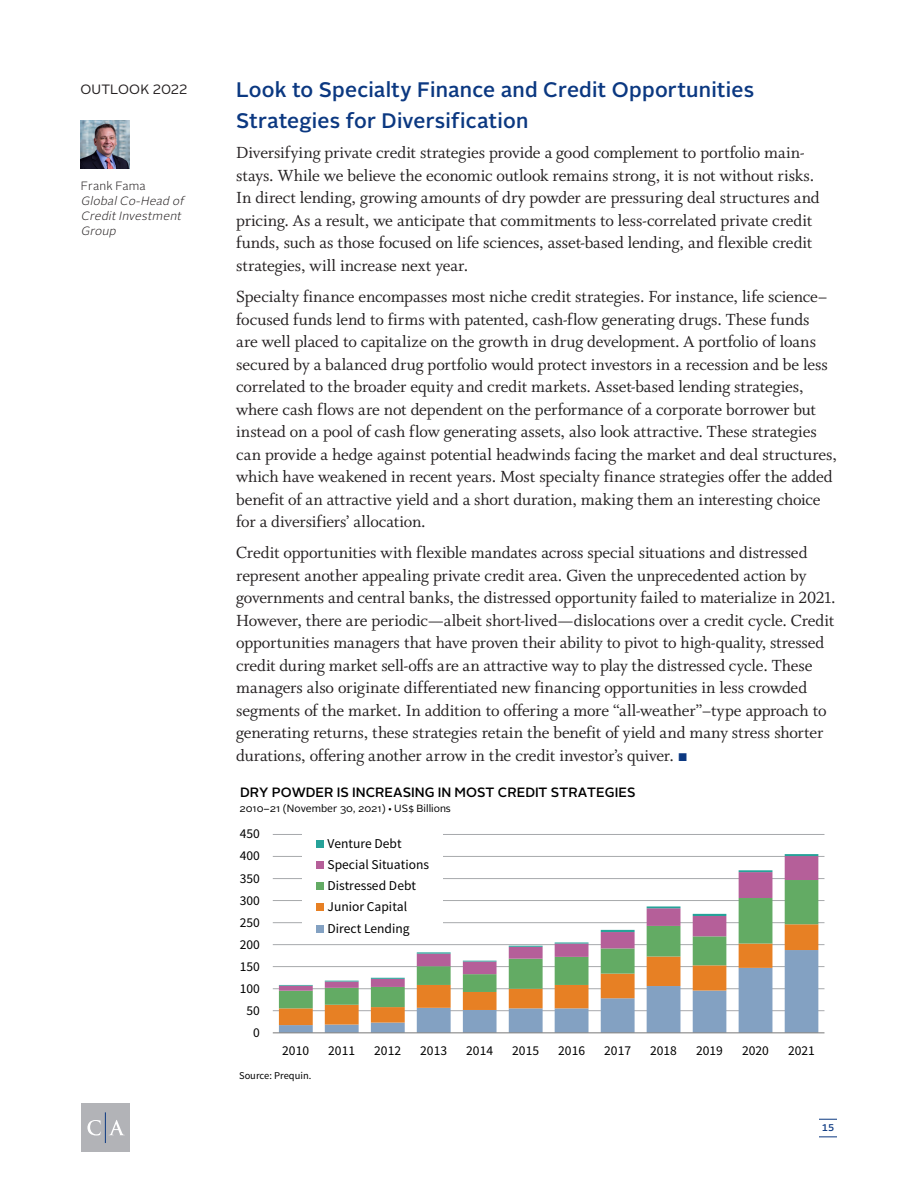
<style>
.page{position:relative;width:918px;height:1188px;background:#fff}
.page>*{position:absolute;margin:0;border:0;box-sizing:border-box;transform-origin:0 0}
.Header_1{font:500 21px/31.5px "Alright Sans";letter-spacing:.01em;color:#0b3881}
.Body{font:18px/22.5px "Whitman";letter-spacing:-.01em;color:#231f20}
.t1{font:13.5px/21.1px "Source Sans Pro";letter-spacing:-.005em;color:#000}
.t2{font:500 13.5px "Alright Sans";color:#000}
.t3{font:13.5px "Alright Sans";letter-spacing:.01em;color:#231f20}
.Author_Titles{font:italic 300 12px/15px "Alright Sans";color:#231f20}
.t4{font:10.5px "Alright Sans";color:#000}
.t5{font:10.5px "Source Sans Pro";color:#000}
.t6{font:500 9.75px "Alright Sans";color:#0b3881}
.s1{font-style:normal}
.s2{font-family:"Garamond";font-size:16.5px;color:#0b3881}
.s3{font-family:"Source Sans Pro"}
</style>
<div class="page">
<img style="left:81px;top:120px;width:48px;height:49px">
<hr style="left:273px;top:1010px;width:551px;height:1px;background:#a7a9ac">
<hr style="left:273px;top:988px;width:551px;height:1px;background:#a7a9ac">
<hr style="left:273px;top:966px;width:551px;height:1px;background:#a7a9ac">
<hr style="left:273px;top:944px;width:551px;height:1px;background:#a7a9ac">
<hr style="left:273px;top:922px;width:551px;height:1px;background:#a7a9ac">
<hr style="left:273px;top:900px;width:551px;height:1px;background:#a7a9ac">
<hr style="left:273px;top:878px;width:551px;height:1px;background:#a7a9ac">
<hr style="left:273px;top:856px;width:551px;height:1px;background:#a7a9ac">
<hr style="left:273px;top:834px;width:551px;height:1px;background:#a7a9ac">
<svg style="left:279px;top:1025px;width:539px;height:7px;fill:#83a1c2"></svg>
<svg style="left:279px;top:1008px;width:539px;height:17px;fill:#83a1c2"></svg>
<svg style="left:279px;top:991px;width:539px;height:17px"></svg>
<svg style="left:279px;top:856px;width:539px;height:135px"></svg>
<hr style="left:785px;top:854px;width:33px;height:2px;background:#26a299">
<hr style="left:739px;top:870px;width:33px;height:2px;background:#26a299">
<hr style="left:693px;top:914px;width:33px;height:2px;background:#26a299">
<hr style="left:647px;top:906px;width:33px;height:2px;background:#26a299">
<hr style="left:601px;top:930px;width:34px;height:2px;background:#26a299">
<hr style="left:555px;top:942px;width:34px;height:2px;background:#26a299">
<hr style="left:509px;top:946px;width:34px;height:1px;background:#26a299">
<hr style="left:463px;top:961px;width:34px;height:1px;background:#26a299">
<hr style="left:417px;top:952px;width:34px;height:2px;background:#26a299">
<hr style="left:371px;top:978px;width:34px;height:1px;background:#26a299">
<hr style="left:325px;top:981px;width:34px;height:1px;background:#26a299">
<hr style="left:279px;top:985px;width:34px;height:1px;background:#26a299">
<hr style="left:273px;top:1032px;width:551px;height:1px;background:#868686">
<div style="left:302px;top:833px;width:141px;height:106px;background:#fff"></div>
<div style="left:317px;top:840px;width:7px;height:8px;background:#26a299"></div>
<div style="left:317px;top:861px;width:7px;height:8px;background:#b55f99"></div>
<div style="left:317px;top:883px;width:7px;height:7px;background:#63ab64"></div>
<div style="left:317px;top:904px;width:7px;height:7px;background:#e78024"></div>
<div style="left:317px;top:925px;width:7px;height:7px;background:#83a1c2"></div>
<div style="left:81px;top:1103px;width:49px;height:49px;background:#b2b3b7"></div>
<svg style="left:87px;top:1120px;width:14px;height:16px"></svg>
<svg style="left:109px;top:1120px;width:15px;height:15px"></svg>
<hr style="left:105px;top:1112px;width:1px;height:31px;background:#0b3881">
<svg style="left:819px;top:1119px;width:18px;height:1px"></svg>
<svg style="left:819px;top:1137px;width:18px;height:1px"></svg>
<p class="t3" style="left:80px;top:80px;width:109px">OUTLOOK 2022</p>
<p class="Author_Titles" style="left:81px;top:179px;width:108px"><span class="s1">Frank Fama<br></span>GlobalCo-Head of<br>CreditInvestment<br>Group</p>
<p class="Header_1" style="left:236px;top:74px;width:519px">Look to Specialty Finance and Credit Opportunities<br>Strategies for Diversification</p>
<p class="Body" style="left:236px;top:142px;width:585px">Diversifying private credit strategies provide a good complement to portfolio main&shy;stays. While we believe the economic outlook remains strong, it is not without risks.<br>In direct lending, growing amounts of dry powder are pressuring deal structures and pricing. As a result, we anticipate that commitments to less-correlated private credit funds, such as those focused on life sciences, asset-based lending, and flexible credit strategies, will increase next year.</p>
<p class="Body" style="left:236px;top:286px;width:602px">Specialty finance encompasses most niche credit strategies. For instance, life science– focused funds lend to firms with patented, cash-flow generating drugs. These funds<br>are well placed to capitalize on the growth in drug development. A portfolio of loans secured by a balanced drug portfolio would protect investors in a recession and be less correlated to the broader equity and credit markets. Asset-based lending strategies, where cash flows are not dependent on the performance of a corporate borrower but instead on a pool of cash flow generating assets, also look attractive. These strategies can provide a hedge against potential headwinds facing the market and deal structures, which have weakened in recent years. Most specialty finance strategies offer the added benefit of an attractive yield and a short duration, making them an interesting choice for a diversifiers’ allocation.</p>
<p class="Body" style="left:236px;top:542px;width:601px">Credit opportunities with flexible mandates across special situations and distressed represent another appealing private credit area. Given the unprecedented action by governments and central banks, the distressed opportunity failed to materialize in 2021.<br>However, there are periodic—albeit short-lived—dislocations over a credit cycle. Credit opportunities managers that have proven their ability to pivot to high-quality, stressed credit during market sell-offs are an attractive way to play the distressed cycle. These managers also originate differentiated new financing opportunities in less crowded segments of the market. In addition to offering a more “all-weather”–type approach to generating returns, these strategies retain the benefit of yield and many stress shorter durations, offering another arrow in the credit investor’s quiver. <span class="s2">■</span></p>
<p class="t2" style="left:240px;top:783px;width:397px">DRY POWDER IS INCREASING IN MOST CREDIT STRATEGIES</p>
<p class="t4" style="left:239px;top:802px;width:213px">2010–21 (November 30, 2021) <span class="s3">•</span> US$ Billions</p>
<p class="t1" style="left:240px;top:824px;width:22px">450</p>
<p class="t1" style="left:240px;top:846px;width:22px">400</p>
<p class="t1" style="left:240px;top:868px;width:22px">350</p>
<p class="t1" style="left:240px;top:890px;width:22px">300</p>
<p class="t1" style="left:240px;top:912px;width:22px">250</p>
<p class="t1" style="left:240px;top:934px;width:22px">200</p>
<p class="t1" style="left:240px;top:956px;width:22px">150</p>
<p class="t1" style="left:240px;top:978px;width:22px">100</p>
<p class="t1" style="left:246px;top:1000px;width:15px">50</p>
<p class="t1" style="left:253px;top:1022px;width:8px">0</p>
<p class="t1" style="left:328px;top:833px;width:103px">Venture Debt<br>Special Situations<br>Distressed Debt<br>Junior Capital<br>Direct Lending</p>
<p class="t1" style="left:282px;top:1040px;width:28px">2010</p>
<p class="t1" style="left:328px;top:1040px;width:28px">2011</p>
<p class="t1" style="left:374px;top:1040px;width:28px">2012</p>
<p class="t1" style="left:420px;top:1040px;width:28px">2013</p>
<p class="t1" style="left:466px;top:1040px;width:28px">2014</p>
<p class="t1" style="left:512px;top:1040px;width:28px">2015</p>
<p class="t1" style="left:558px;top:1040px;width:28px">2016</p>
<p class="t1" style="left:604px;top:1040px;width:28px">2017</p>
<p class="t1" style="left:650px;top:1040px;width:28px">2018</p>
<p class="t1" style="left:696px;top:1040px;width:28px">2019</p>
<p class="t1" style="left:742px;top:1040px;width:28px">2020</p>
<p class="t1" style="left:788px;top:1040px;width:28px">2021</p>
<p class="t5" style="left:239px;top:1069px;width:74px">Source: Prequin.</p>
<p class="t6" style="left:822px;top:1121px;width:14px">15</p>
</div>
